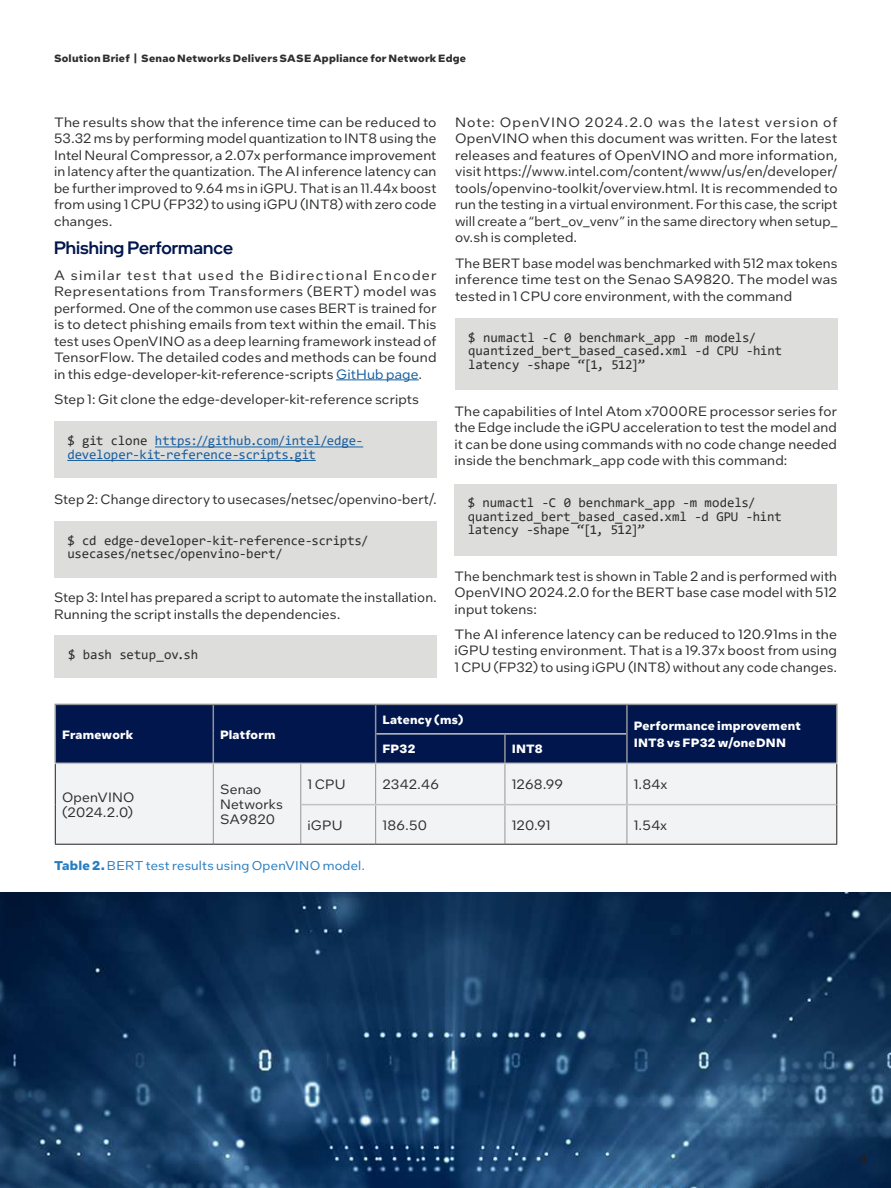
<style>
.page{position:relative;width:891px;height:1188px;background:#fff}
.page>*{position:absolute;margin:0;border:0;box-sizing:border-box;transform-origin:0 0}
.CopyHeaderBlue{font:500 18px "Intel One Display";letter-spacing:.005em;color:#00164d}
.MainCopy___Caption{font:13.5px/16.5px "Intel One Text";letter-spacing:.01em;color:#2d2f2e;text-align:justify}
.MainCopy___Caption-2{font:13.5px/13.5px "Consolas";letter-spacing:-.01em;color:#2c2e2e}
.CopyHeaderBlue-2{font:13.5px/15px "Intel One Text";letter-spacing:.015em;color:#2c2e2e}
.MainCopy___Caption-3{font:13.5px/13.5px "Consolas";letter-spacing:-.01em;color:#175d9e}
.t1{font:13.5px "Intel One Text";color:#231f20}
.CopyHeaderBlue-3{font:12.75px "Intel One Text";letter-spacing:.015em;color:#267ec2}
.CopyHeaderBlue-4{font:700 12px/16.5px "Intel One Text";letter-spacing:.02em;color:#fff}
.Document_Header{font:700 10.5px "Intel One Text";letter-spacing:.02em;color:#2d2f2e}
.s1{color:#175d9e}
.s2{color:#2c2e2e}
.s3{font-weight:700}
</style>
<div class="page">
<div style="left:54px;top:422px;width:383px;height:56px;background:#dddddb"></div>
<hr style="left:155px;top:446px;width:208px;height:1px;background:#175d9e">
<hr style="left:67px;top:460px;width:249px;height:1px;background:#175d9e">
<div style="left:56px;top:705px;width:780px;height:58px;background:#00164d"></div>
<div style="left:56px;top:764px;width:780px;height:80px;background:#f2f3f4"></div>
<div style="left:301px;top:805px;width:75px;height:39px;background:#f2f3f4"></div>
<div style="left:376px;top:805px;width:129px;height:39px;background:#f2f3f4"></div>
<div style="left:505px;top:805px;width:122px;height:39px;background:#f2f3f4"></div>
<div style="left:627px;top:805px;width:210px;height:39px;background:#f2f3f4"></div>
<hr style="left:55px;top:764px;width:1px;height:41px;background:#231f20">
<hr style="left:836px;top:764px;width:1px;height:41px;background:#231f20">
<hr style="left:55px;top:805px;width:1px;height:39px;background:#231f20">
<hr style="left:836px;top:805px;width:1px;height:39px;background:#231f20">
<hr style="left:213px;top:764px;width:1px;height:41px;background:#939598">
<hr style="left:300px;top:764px;width:1px;height:41px;background:#939598">
<hr style="left:375px;top:764px;width:1px;height:40px;background:#939598">
<hr style="left:505px;top:764px;width:1px;height:40px;background:#939598">
<hr style="left:627px;top:764px;width:1px;height:40px;background:#939598">
<hr style="left:213px;top:805px;width:1px;height:39px;background:#939598">
<hr style="left:300px;top:805px;width:1px;height:39px;background:#939598">
<hr style="left:375px;top:805px;width:1px;height:39px;background:#939598">
<hr style="left:505px;top:805px;width:1px;height:39px;background:#939598">
<hr style="left:627px;top:805px;width:1px;height:39px;background:#939598">
<hr style="left:55px;top:844px;width:158px;height:1px;background:#231f20">
<hr style="left:213px;top:844px;width:88px;height:1px;background:#231f20">
<hr style="left:301px;top:844px;width:75px;height:1px;background:#231f20">
<hr style="left:376px;top:844px;width:129px;height:1px;background:#231f20">
<hr style="left:505px;top:844px;width:122px;height:1px;background:#231f20">
<hr style="left:627px;top:844px;width:210px;height:1px;background:#231f20">
<hr style="left:55px;top:704px;width:158px;height:1px;background:#939597">
<hr style="left:213px;top:704px;width:88px;height:1px;background:#939597">
<hr style="left:301px;top:704px;width:75px;height:1px;background:#939597">
<hr style="left:376px;top:704px;width:129px;height:1px;background:#939597">
<hr style="left:505px;top:704px;width:122px;height:1px;background:#939597">
<hr style="left:627px;top:704px;width:211px;height:1px;background:#939597">
<hr style="left:626px;top:705px;width:2px;height:29px;background:#939597">
<hr style="left:836px;top:705px;width:2px;height:29px;background:#939597">
<svg style="left:55px;top:705px;width:1px;height:58px"></svg>
<svg style="left:213px;top:705px;width:1px;height:58px"></svg>
<svg style="left:375px;top:705px;width:1px;height:58px"></svg>
<hr style="left:504px;top:735px;width:2px;height:28px;background:#939597">
<hr style="left:626px;top:734px;width:2px;height:29px;background:#939597">
<hr style="left:836px;top:734px;width:2px;height:29px;background:#939597">
<hr style="left:376px;top:733px;width:129px;height:2px;background:#c4c2c2">
<hr style="left:505px;top:733px;width:121px;height:2px;background:#c4c2c2">
<hr style="left:55px;top:763px;width:158px;height:1px;background:#c4c2c2">
<hr style="left:213px;top:763px;width:88px;height:1px;background:#c4c2c2">
<hr style="left:301px;top:763px;width:75px;height:1px;background:#c4c2c2">
<hr style="left:376px;top:763px;width:129px;height:1px;background:#c4c2c2">
<hr style="left:505px;top:763px;width:122px;height:1px;background:#c4c2c2">
<hr style="left:627px;top:763px;width:211px;height:1px;background:#c4c2c2">
<hr style="left:301px;top:804px;width:75px;height:1px;background:#c4c2c2">
<hr style="left:376px;top:804px;width:129px;height:1px;background:#c4c2c2">
<hr style="left:505px;top:804px;width:122px;height:1px;background:#c4c2c2">
<hr style="left:627px;top:804px;width:209px;height:1px;background:#c4c2c2">
<hr style="left:336px;top:380px;width:83px;height:1px;background:#175d9e">
<div style="left:54px;top:521px;width:383px;height:56px;background:#dddddb"></div>
<div style="left:55px;top:636px;width:382px;height:42px;background:#dddddb"></div>
<div style="left:455px;top:318px;width:383px;height:71px;background:#dddddb"></div>
<div style="left:454px;top:484px;width:383px;height:71px;background:#dddddb"></div>
<img style="left:0;top:893px;width:891px;height:295px">
<p class="Document_Header" style="left:54px;top:51px;width:414px">Solution Brief | Senao Networks Delivers SASE Appliance for Network Edge</p>
<p class="MainCopy___Caption" style="left:54px;top:113px;width:384px">The results show that the inference time can be reduced to 53.32 ms by performing model quantization to INT8 using the Intel Neural Compressor, a 2.07x performance improvement in latency after the quantization. The AI inference latency can be further improved to 9.64 ms in iGPU. That is an 11.44x boost from using 1 CPU (FP32) to using iGPU (INT8) with zero code changes.</p>
<p class="CopyHeaderBlue" style="left:54px;top:236px;width:181px">Phishing Performance</p>
<p class="MainCopy___Caption" style="left:54px;top:266px;width:384px">A similar test that used the Bidirectional Encoder Representations from Transformers (BERT) model was performed. One of the common use cases BERT is trained for is to detect phishing emails from text within the email. This test uses OpenVINO as a deep learning framework instead of TensorFlow. The detailed codes and methods can be found in this edge-developer-kit-reference-scripts <span class="s1">GitHub page</span>.</p>
<p class="MainCopy___Caption" style="left:54px;top:390px;width:367px">Step 1: Git clone the edge-developer-kit-reference scripts</p>
<p class="MainCopy___Caption-3" style="left:67px;top:434px;width:297px"><span class="s2">$ git clone</span> https://github.com/intel/edge&shy;developer-kit-reference-scripts.git</p>
<p class="MainCopy___Caption" style="left:54px;top:491px;width:384px">Step 2: Change directory to usecases/netsec/openvino-bert/.</p>
<p class="MainCopy___Caption-2" style="left:67px;top:533px;width:303px">$ cd edge-developer-kit-reference-scripts/ usecases/netsec/openvino-bert/</p>
<p class="MainCopy___Caption" style="left:54px;top:589px;width:384px">Step 3: Intel has prepared a script to automate the installation.<br>Running the script installs the dependencies.</p>
<p class="MainCopy___Caption-2" style="left:68px;top:648px;width:132px">$ bash setup_ov.sh</p>
<p class="MainCopy___Caption" style="left:455px;top:113px;width:384px">Note: OpenVINO 2024.2.0 was the latest version of OpenVINO when this document was written. For the latest releases and features of OpenVINO and more information, visit https://www.intel.com/content/www/us/en/developer/ tools/openvino-toolkit/overview.html. It is recommended to run the testing in a virtual environment. For this case, the script will create a “bert_ov_venv” in the same directory when setup_ ov.sh is completed.</p>
<p class="MainCopy___Caption" style="left:455px;top:254px;width:384px">The BERT base model was benchmarked with 512 max tokens inference time test on the Senao SA9820. The model was tested in 1 CPU core environment, with the command</p>
<p class="MainCopy___Caption-2" style="left:468px;top:330px;width:315px">$ numactl -C 0 benchmark_app -m models/ quantized_bert_based_cased.xml -d CPU -hint latency -shape “[1, 512]”</p>
<p class="MainCopy___Caption" style="left:454px;top:402px;width:384px">The capabilities of Intel Atom x7000RE processor series for the Edge include the iGPU acceleration to test the model and it can be done using commands with no code change needed inside the benchmark_app code with this command:</p>
<p class="MainCopy___Caption-2" style="left:468px;top:496px;width:316px">$ numactl -C 0 benchmark_app -m models/ quantized_bert_based_cased.xml -d GPU -hint latency -shape “[1, 512]”</p>
<p class="MainCopy___Caption" style="left:454px;top:567px;width:384px">The benchmark test is shown in Table 2 and is performed with OpenVINO 2024.2.0 for the BERT base case model with 512 input tokens:</p>
<p class="MainCopy___Caption" style="left:454px;top:625px;width:384px">The AI inference latency can be reduced to 120.91ms in the iGPU testing environment. That is a 19.37x boost from using 1 CPU (FP32) to using iGPU (INT8) without any code changes.</p>
<p class="CopyHeaderBlue-4" style="left:62px;top:725px;width:73px">Framework</p>
<p class="CopyHeaderBlue-4" style="left:220px;top:725px;width:57px">Platform</p>
<p class="CopyHeaderBlue-4" style="left:382px;top:711px;width:83px">Latency (ms)</p>
<p class="CopyHeaderBlue-4" style="left:382px;top:740px;width:35px">FP32</p>
<p class="CopyHeaderBlue-4" style="left:512px;top:740px;width:33px">INT8</p>
<p class="CopyHeaderBlue-4" style="left:634px;top:717px;width:168px">Performance improvement<br>INT8 vs FP32 w/oneDNN</p>
<p class="CopyHeaderBlue-2" style="left:62px;top:789px;width:74px">OpenVINO (2024.2.0)</p>
<p class="CopyHeaderBlue-2" style="left:220px;top:781px;width:64px">Senao<br>Networks<br>SA9820</p>
<p class="CopyHeaderBlue-2" style="left:308px;top:777px;width:40px">1 CPU</p>
<p class="CopyHeaderBlue-2" style="left:382px;top:777px;width:58px">2342.46</p>
<p class="CopyHeaderBlue-2" style="left:512px;top:777px;width:53px">1268.99</p>
<p class="CopyHeaderBlue-2" style="left:634px;top:777px;width:35px">1.84x</p>
<p class="CopyHeaderBlue-2" style="left:308px;top:817px;width:36px">iGPU</p>
<p class="CopyHeaderBlue-2" style="left:382px;top:817px;width:46px">186.50</p>
<p class="CopyHeaderBlue-2" style="left:512px;top:817px;width:40px">120.91</p>
<p class="CopyHeaderBlue-2" style="left:634px;top:817px;width:35px">1.54x</p>
<p class="CopyHeaderBlue-3" style="left:54px;top:857px;width:312px"><span class="s3">Table 2.</span> BERT test results using OpenVINO model.</p>
<p class="t1" style="left:858px;top:1150px;width:11px">4</p>
</div>
